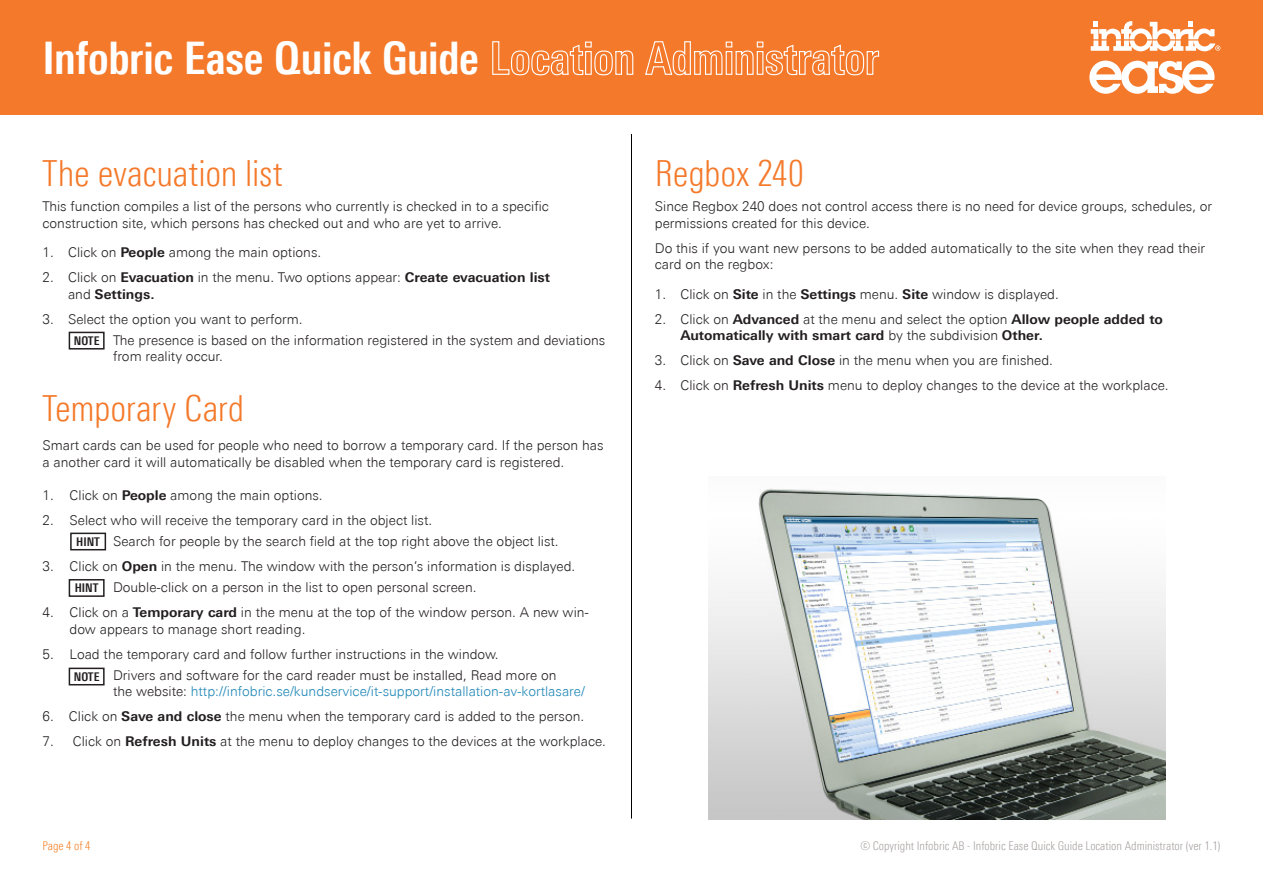
<style>
.page{position:relative;width:1263px;height:893px;background:#fff}
.page>*{position:absolute;margin:0;border:0;box-sizing:border-box;transform-origin:0 0}
.t1{font:700 condensed 45px "Univers Next Pro";letter-spacing:-.01em;color:#fff}
.t2{font:300 condensed 36px "Univers Next Pro";letter-spacing:-.01em;color:#f4792a}
.Nummerlista_start{font:300 13.5px/21px "Univers Next Pro";color:#231f20}
.Text{font:300 13.5px/16.5px "Univers Next Pro";color:#231f20}
.Nummerlista_slut{font:300 13.5px "Univers Next Pro";color:#231f20}
.t3{font:700 13.5px/16.5px "Univers Next Pro";color:#231f20}
.t4{font:300 13.5px "Univers Next Pro";color:#1e86b7}
.t5{font:300 condensed 12px "Univers Next Pro";color:#a7a2a0}
.t6{font:700 condensed 12px "Univers Next Pro";color:#231f20}
.Sidnummer{font:300 condensed 12px "Univers Next Pro";color:#f48026}
.s1{font-weight:700}
.s2{color:#231f20}
.s3{font-weight:300}
</style>
<div class="page">
<div style="left:0;top:0;width:1263px;height:115px;background:#f4792a"></div>
<svg style="left:492px;top:41px;width:142px;height:35px"></svg>
<svg style="left:645px;top:41px;width:235px;height:35px"></svg>
<svg style="left:1089px;top:61px;width:125px;height:33px"></svg>
<svg style="left:1091px;top:21px;width:129px;height:30px"></svg>
<img style="left:708px;top:488px;width:458px;height:331px">
<div style="left:69px;top:332px;width:36px;height:18px;border:2px solid #231f20"></div>
<hr style="left:631px;top:134px;width:1px;height:685px;background:#000">
<div style="left:69px;top:668px;width:36px;height:17px;border:2px solid #231f20"></div>
<div style="left:69px;top:579px;width:36px;height:18px;border:2px solid #231f20"></div>
<div style="left:70px;top:533px;width:36px;height:17px;border:2px solid #231f20"></div>
<h1 class="t1" style="left:43px;top:32px;width:438px">Infobric Ease Quick Guide</h1>
<p class="t2" style="left:43px;top:153px;width:242px">The evacuation list</p>
<p class="Text" style="left:43px;top:198px;width:508px">This function compiles a list of the persons who currently is checked in to a specific construction site, which persons has checked out and who are yet to arrive.</p>
<p class="Nummerlista_start" style="left:43px;top:242px;width:280px">1. Click on <span class="s1">People</span> among the main options.</p>
<p class="Nummerlista_start" style="left:68px;top:269px;width:484px;line-height:16.5px;text-indent:-26px">2. Click on <span class="s1">Evacuation</span> in the menu. Two options appear: <span class="s1">Create evacuation list </span>and <span class="s1">Settings.</span></p>
<p class="Nummerlista_start" style="left:113px;top:308px;width:494px;text-indent:-71px">3. Select the option you want to perform.<br>The presence is based on the information registered in the system and deviations</p>
<p class="Nummerlista_start" style="left:113px;top:346px;width:111px">from reality occur.</p>
<p class="t2" style="left:43px;top:388px;width:203px">Temporary Card</p>
<p class="Nummerlista_start" style="left:43px;top:437px;width:562px;line-height:16.5px">Smart cards can be used for people who need to borrow a temporary card. If the person has a another card it will automatically be disabled when the temporary card is registered.</p>
<p class="Nummerlista_start" style="left:43px;top:485px;width:282px">1. Click on <span class="s1">People</span> among the main options.</p>
<p class="Nummerlista_start" style="left:113px;top:510px;width:447px;text-indent:-70px">2. Select who will receive the temporary card in the object list.<br>Search for people by the search field at the top right above the object list.</p>
<p class="Nummerlista_start" style="left:113px;top:556px;width:464px;text-indent:-70px">3. Click on <span class="s1">Open</span> in the menu. The window with the person’s information is displayed.<br>Double-click on a person in the list to open personal screen.</p>
<p class="Nummerlista_start" style="left:70px;top:604px;width:521px;line-height:16.5px;text-indent:-27px">4. Click on a <span class="s1">Temporary card</span> in the menu at the top of the window person. A new win&shy;dow appears to manage short reading.</p>
<p class="Nummerlista_start" style="left:113px;top:643px;width:445px;text-indent:-71px">5. Load the temporary card and follow further instructions in the window.<br>Drivers and software for the card reader must be installed, Read more on</p>
<p class="t4" style="left:113px;top:684px;width:473px"><span class="s2">the website:</span> http://infobric.se/kundservice/it-support/installation-av-kortlasare/</p>
<p class="Nummerlista_slut" style="left:43px;top:709px;width:543px">6. Click on <span class="s1">Save and close</span> the menu when the temporary card is added to the person.</p>
<p class="Nummerlista_slut" style="left:43px;top:734px;width:565px">7. Click on <span class="s1">Refresh Units</span> at the menu to deploy changes to the devices at the workplace.</p>
<p class="t6" style="left:74px;top:334px;width:27px">NOTE</p>
<p class="t6" style="left:76px;top:535px;width:25px">HINT</p>
<p class="t6" style="left:75px;top:581px;width:25px">HINT</p>
<p class="t6" style="left:74px;top:670px;width:27px">NOTE</p>
<p class="Sidnummer" style="left:43px;top:839px;width:49px">Page 4 of 4</p>
<p class="t2" style="left:655px;top:153px;width:151px">Regbox 240</p>
<p class="Text" style="left:655px;top:198px;width:559px">Since Regbox 240 does not control access there is no need for device groups, schedules, or permissions created for this device.</p>
<p class="Text" style="left:655px;top:240px;width:552px">Do this if you want new persons to be added automatically to the site when they read their card on the regbox:</p>
<p class="Nummerlista_start" style="left:655px;top:283px;width:405px">1. Click on <span class="s1">Site</span> in the <span class="s1">Settings</span> menu. <span class="s1">Site</span> window is displayed.</p>
<p class="t3" style="left:680px;top:311px;width:484px;text-indent:-26px"><span class="s3">2. Click on</span> Advanced <span class="s3">at the menu and select the option</span> Allow people added to<br>Automatically with smart card <span class="s3">by the subdivision</span> Other.</p>
<p class="Nummerlista_start" style="left:655px;top:350px;width:400px">3. Click on <span class="s1">Save and Close</span> in the menu when you are finished.</p>
<p class="Nummerlista_start" style="left:655px;top:375px;width:515px">4. Click on <span class="s1">Refresh Units</span> menu to deploy changes to the device at the workplace.</p>
<p class="t5" style="left:860px;top:839px;width:362px">© Copyright Infobric AB - Infobric Ease Quick Guide Location Administrator (ver 1.1)</p>
</div>
